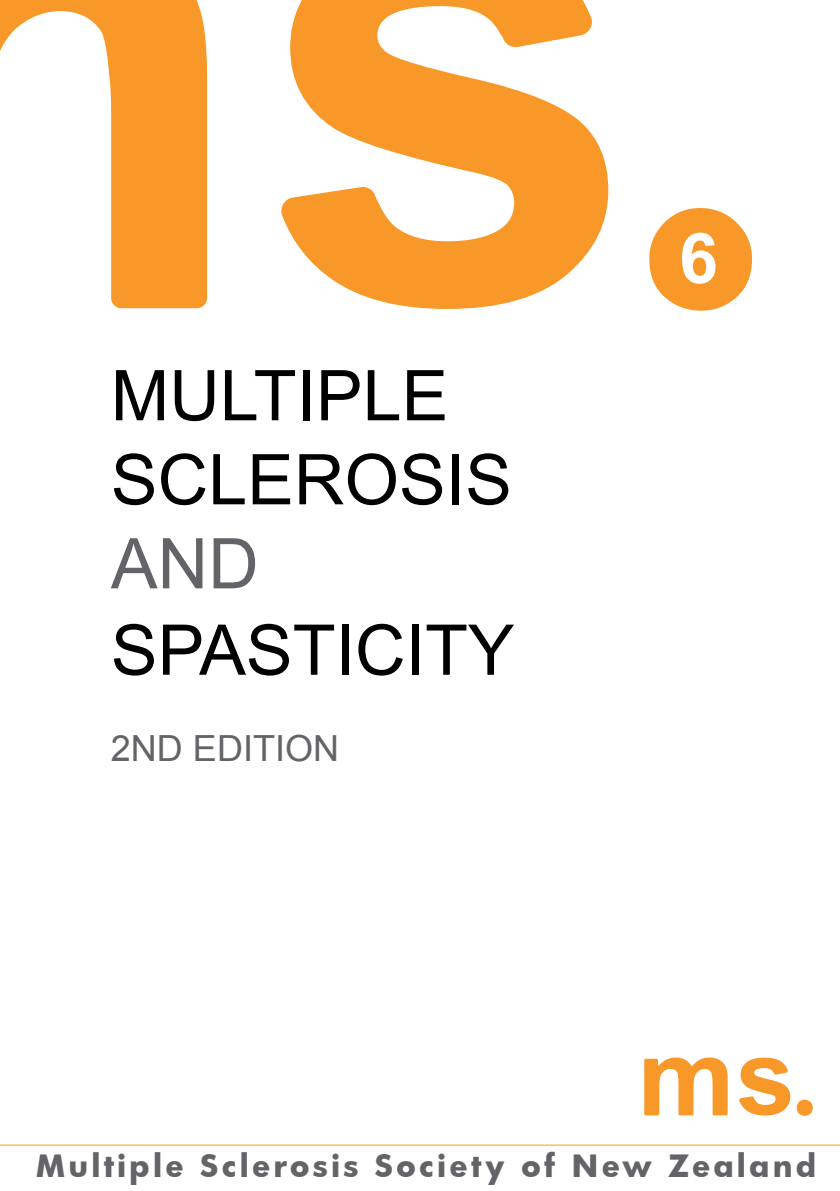
<style>
.page{position:relative;width:840px;height:1191px;background:#fff}
.page>*{position:absolute;margin:0;border:0;box-sizing:border-box;transform-origin:0 0}
.t1{font:70px/84px "Arial";color:#000}
.t2{font:70px "Arial";color:#636467}
.t3{font:700 70px "Arial";color:#fff}
.t4{font:36px "Arial";color:#636467}
.t5{font:700 30px "Futura";letter-spacing:.1em;color:#636467}
</style>
<div class="page">
<svg style="left:796px;top:1099px;width:16px;height:16px"></svg>
<svg style="left:644px;top:1057px;width:83px;height:58px"></svg>
<svg style="left:739px;top:1057px;width:50px;height:58px"></svg>
<hr style="left:0;top:1144px;width:839px;height:1px;background:#f89828">
<svg style="left:649px;top:208px;width:102px;height:103px"></svg>
<svg style="left:0;top:0;width:207px;height:308px"></svg>
<svg style="left:281px;top:0;width:327px;height:309px;fill:#f89828"></svg>
<h1 class="t1" style="left:111px;top:354px;width:395px">MULTIPLE<br>SCLEROSIS</h1>
<h1 class="t2" style="left:111px;top:518px;width:149px">AND</h1>
<h1 class="t1" style="left:111px;top:609px;width:405px">SPASTICITY</h1>
<p class="t4" style="left:111px;top:725px;width:230px">2ND EDITION</p>
<h1 class="t3" style="left:678px;top:212px;width:40px">6</h1>
<p class="t5" style="left:36px;top:1144px;width:781px">Multiple Sclerosis Society of New Zealand</p>
</div>
